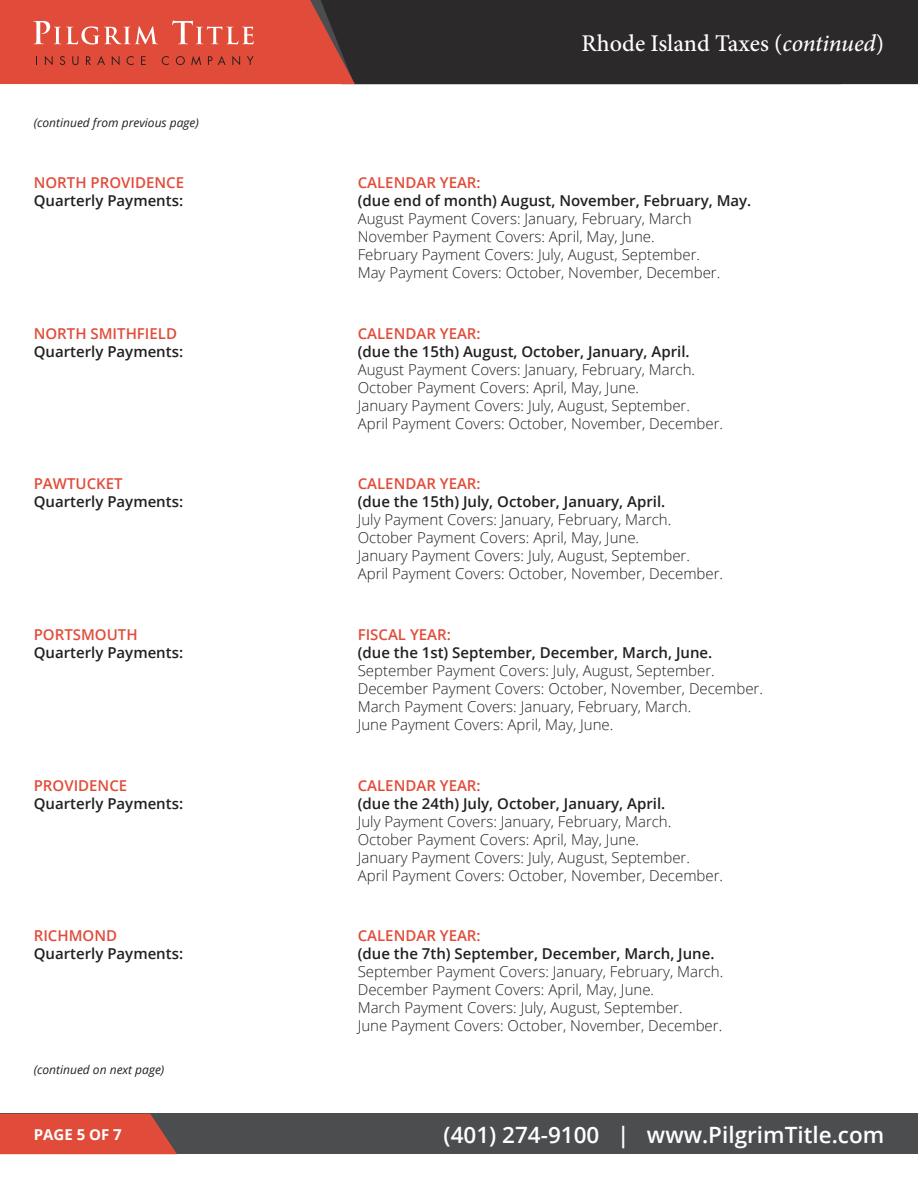
<style>
.page{position:relative;width:918px;height:1188px;background:#fff}
.page>*{position:absolute;margin:0;border:0;box-sizing:border-box;transform-origin:0 0}
.t1{font:500 24px "Minion Pro";letter-spacing:-.005em;color:#fff}
.t2{font:600 22.5px "Open Sans";color:#fff}
.t3{font:300 15px/18px "Open Sans";color:#231f20}
.t4{font:600 15px "Open Sans";color:#e14c3a}
.t5{font:600 15px "Open Sans";color:#231f20}
.t6{font:700 15px "Open Sans";color:#fff}
.t7{font:italic 12px "Open Sans";color:#231f20}
.s1{font-style:italic}
.s2{font-weight:600}
</style>
<div class="page">
<div style="left:355px;top:0;width:563px;height:84px;background:#2b292a"></div>
<svg style="left:0;top:0;width:355px;height:84px;background:#d45040"></svg>
<div style="left:0;top:1114px;width:918px;height:40px;background:#4c4d4f"></div>
<svg style="left:0;top:1114px;width:177px;height:40px;background:#d54c3b"></svg>
<p class="t7" style="left:34px;top:115px;width:167px">(continued from previous page)</p>
<p class="t1" style="left:582px;top:27px;width:304px">Rhode Island Taxes (<span class="s1">continued</span>)</p>
<p class="t4" style="left:34px;top:172px;width:152px">NORTH PROVIDENCE</p>
<p class="t4" style="left:358px;top:172px;width:124px">CALENDAR YEAR:</p>
<p class="t5" style="left:34px;top:190px;width:151px">Quarterly Payments:</p>
<p class="t3" style="left:358px;top:191px;width:395px"><span class="s2">(due end of month) August, November, February, May.<br></span>August Payment Covers: January, February, March November Payment Covers: April, May, June.<br>February Payment Covers: July, August, September.<br>May Payment Covers: October, November, December.</p>
<p class="t4" style="left:34px;top:323px;width:145px">NORTH SMITHFIELD</p>
<p class="t4" style="left:358px;top:323px;width:124px">CALENDAR YEAR:</p>
<p class="t5" style="left:34px;top:341px;width:151px">Quarterly Payments:</p>
<p class="t3" style="left:358px;top:342px;width:367px"><span class="s2">(due the 15th) August, October, January, April.<br></span>August Payment Covers: January, February, March.<br>October Payment Covers: April, May, June.<br>January Payment Covers: July, August, September.<br>April Payment Covers: October, November, December.</p>
<p class="t4" style="left:34px;top:474px;width:90px">PAWTUCKET</p>
<p class="t4" style="left:358px;top:474px;width:124px">CALENDAR YEAR:</p>
<p class="t5" style="left:34px;top:492px;width:151px">Quarterly Payments:</p>
<p class="t3" style="left:358px;top:492px;width:367px"><span class="s2">(due the 15th) July, October, January, April.<br></span>July Payment Covers: January, February, March.<br>October Payment Covers: April, May, June.<br>January Payment Covers: July, August, September.<br>April Payment Covers: October, November, December.</p>
<p class="t4" style="left:34px;top:624px;width:105px">PORTSMOUTH</p>
<p class="t4" style="left:358px;top:624px;width:95px">FISCAL YEAR:</p>
<p class="t5" style="left:34px;top:642px;width:151px">Quarterly Payments:</p>
<p class="t3" style="left:358px;top:643px;width:407px"><span class="s2">(due the 1st) September, December, March, June.<br></span>September Payment Covers: July, August, September.<br>December Payment Covers: October, November, December.<br>March Payment Covers: January, February, March.<br>June Payment Covers: April, May, June.</p>
<p class="t4" style="left:34px;top:775px;width:95px">PROVIDENCE</p>
<p class="t4" style="left:358px;top:775px;width:124px">CALENDAR YEAR:</p>
<p class="t5" style="left:34px;top:793px;width:151px">Quarterly Payments:</p>
<p class="t3" style="left:358px;top:794px;width:367px"><span class="s2">(due the 24th) July, October, January, April.<br></span>July Payment Covers: January, February, March.<br>October Payment Covers: April, May, June.<br>January Payment Covers: July, August, September.<br>April Payment Covers: October, November, December.</p>
<p class="t4" style="left:34px;top:926px;width:85px">RICHMOND</p>
<p class="t4" style="left:358px;top:926px;width:124px">CALENDAR YEAR:</p>
<p class="t5" style="left:34px;top:944px;width:151px">Quarterly Payments:</p>
<p class="t3" style="left:358px;top:945px;width:367px"><span class="s2">(due the 7th) September, December, March, June.<br></span>September Payment Covers: January, February, March.<br>December Payment Covers: April, May, June.<br>March Payment Covers: July, August, September.<br>June Payment Covers: October, November, December.</p>
<p class="t7" style="left:34px;top:1061px;width:132px">(continued on next page)</p>
<p class="t6" style="left:34px;top:1124px;width:90px">PAGE 5 OF 7</p>
<p class="t2" style="left:444px;top:1119px;width:442px">(401) 274-9100 | www.PilgrimTitle.com</p>
</div>
